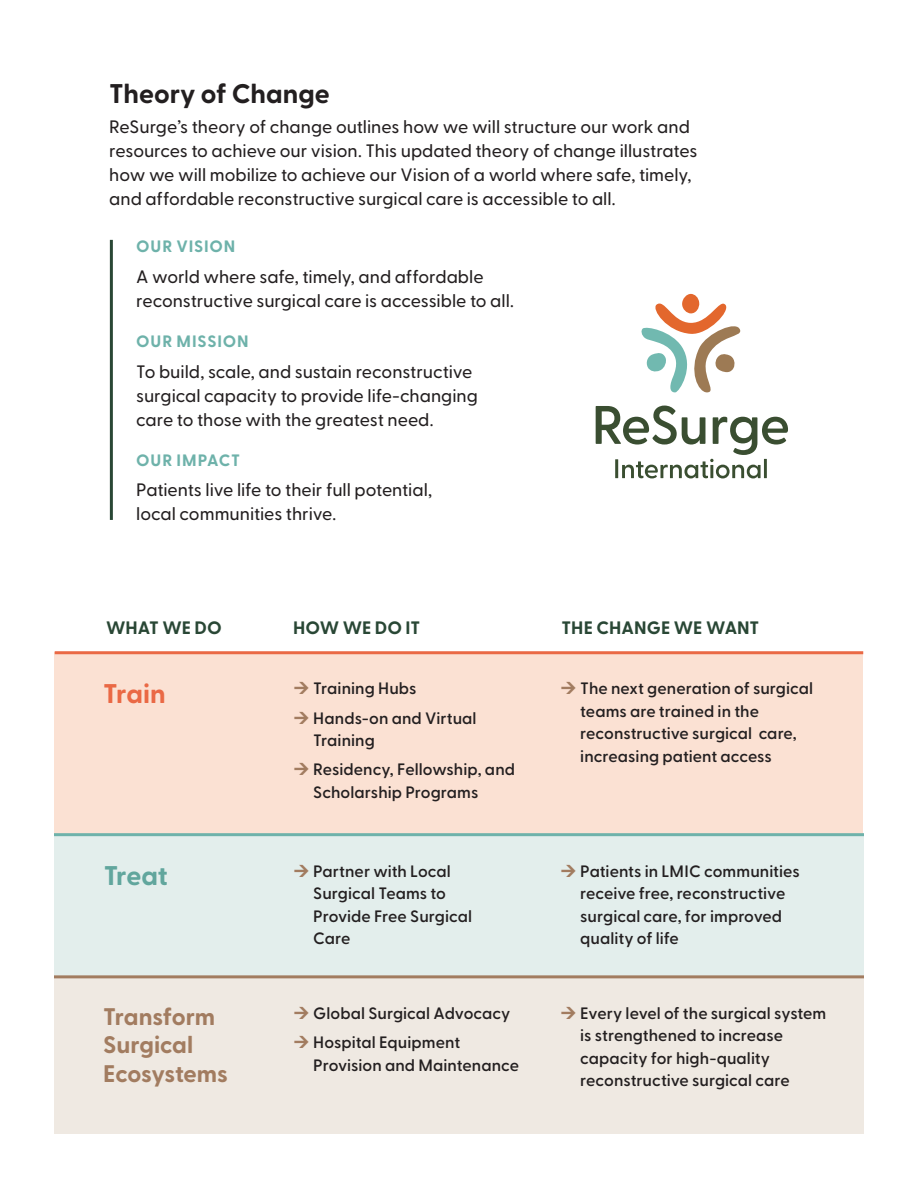
<style>
.page{position:relative;width:918px;height:1188px;background:#fff}
.page>*{position:absolute;margin:0;border:0;box-sizing:border-box;transform-origin:0 0}
.t1{font:700 27px "Greycliff CF";color:#231f20}
.S1-_Subhead{font:700 27px "Greycliff CF";letter-spacing:-.005em;color:#ea6945}
.t2{font:700 27px "Greycliff CF";letter-spacing:-.01em;color:#6eb2aa}
.S1-_Subhead-2{font:700 24px/28.5px "Greycliff CF";letter-spacing:-.01em;color:#a27c60}
.k1{font:500 18px/24px "Greycliff CF";letter-spacing:-.005em;color:#231f20}
.t3{font:700 18px "Greycliff CF";color:#294735}
.t4{font:600 16.5px/22.5px "Greycliff CF";color:#231f20}
.t5{font:700 16.5px "Greycliff CF";letter-spacing:.05em;color:#6eb2aa}
</style>
<div class="page">
<div style="left:55px;top:652px;width:808px;height:186px;background:#fbe1d3"></div>
<div style="left:54px;top:834px;width:809px;height:142px;background:#e3eeec"></div>
<div style="left:54px;top:978px;width:809px;height:156px;background:#efe9e2"></div>
<hr style="left:55px;top:651px;width:808px;height:3px;background:#ea6945">
<hr style="left:54px;top:833px;width:810px;height:3px;background:#6eb2aa">
<hr style="left:54px;top:975px;width:810px;height:3px;background:#a27c60">
<hr style="left:110px;top:240px;width:3px;height:280px;background:#294735">
<svg style="left:641px;top:294px;width:100px;height:99px"></svg>
<svg style="left:596px;top:406px;width:192px;height:72px"></svg>
<hr style="left:764px;top:459px;width:3px;height:19px;background:#3a4e31">
<h1 class="t1" style="left:109px;top:73px;width:222px">Theory of Change</h1>
<p class="k1" style="left:109px;top:114px;width:590px">ReSurge’s theory of change outlines how we will structure our work and resources to achieve our vision. This updated theory of change illustrates how we will mobilize to achieve our Vision of a world where safe, timely, and affordable reconstructive surgical care is accessible to all.</p>
<h4 class="t5" style="left:136px;top:234px;width:101px">OUR VISION</h4>
<h3 class="k1" style="left:136px;top:263px;width:379px">A world where safe, timely, and affordable reconstructive surgical care is accessible to all.</h3>
<h4 class="t5" style="left:136px;top:329px;width:114px">OUR MISSION</h4>
<h3 class="k1" style="left:136px;top:358px;width:343px">To build, scale, and sustain reconstructive surgical capacity to provide life-changing care to those with the greatest need.</h3>
<h4 class="t5" style="left:136px;top:447px;width:105px">OUR IMPACT</h4>
<h3 class="k1" style="left:136px;top:477px;width:297px">Patients live life to their full potential, local communities thrive.</h3>
<h3 class="t3" style="left:106px;top:614px;width:117px">WHAT WE DO</h3>
<h3 class="t3" style="left:293px;top:614px;width:129px">HOW WE DO IT</h3>
<h3 class="t3" style="left:562px;top:614px;width:199px">THE CHANGE WE WANT</h3>
<p class="S1-_Subhead" style="left:103px;top:673px;width:64px">Train</p>
<p class="t4" style="left:313px;top:676px;width:105px">Training Hubs</p>
<p class="t4" style="left:313px;top:706px;width:165px">Hands-on and Virtual<br>Training</p>
<p class="t4" style="left:313px;top:757px;width:203px">Residency, Fellowship, and<br>Scholarship Programs</p>
<p class="t4" style="left:580px;top:676px;width:234px">The next generation of surgical teams are trained in the reconstructive surgical care, increasing patient access</p>
<h1 class="t2" style="left:103px;top:855px;width:66px">Treat</h1>
<p class="t4" style="left:313px;top:859px;width:160px">Partner with Local<br>Surgical Teams to<br>Provide Free Surgical<br>Care</p>
<p class="t4" style="left:580px;top:859px;width:221px">Patients in LMIC communities receive free, reconstructive surgical care, for improved quality of life</p>
<p class="S1-_Subhead-2" style="left:103px;top:1001px;width:126px">Transform<br>Surgical<br>Ecosystems</p>
<p class="t4" style="left:313px;top:1001px;width:199px">Global Surgical Advocacy</p>
<p class="t4" style="left:313px;top:1030px;width:207px">Hospital Equipment<br>Provision and Maintenance</p>
<p class="t4" style="left:580px;top:1001px;width:248px">Every level of the surgical system is strengthened to increase capacity for high-quality reconstructive surgical care</p>
</div>
